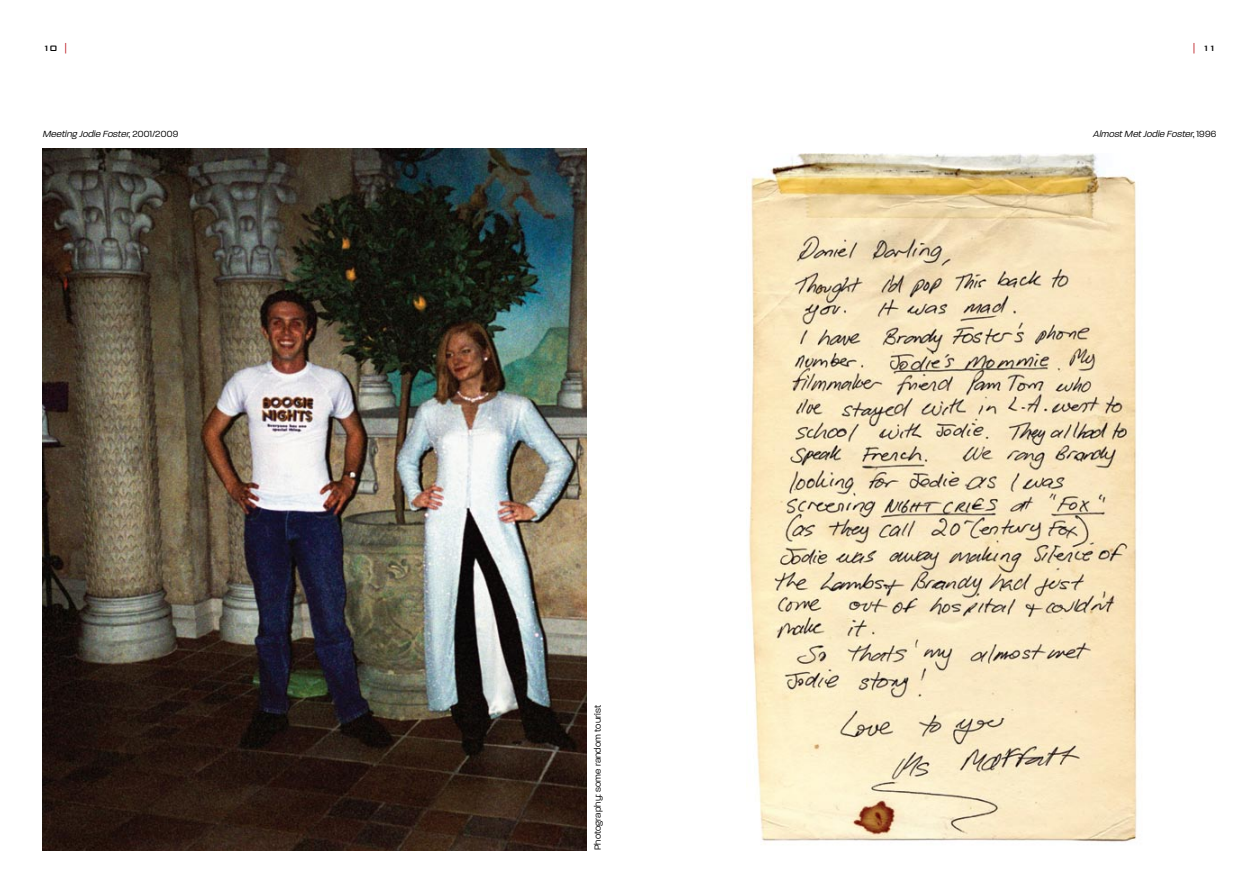
<style>
.page{position:relative;width:1259px;height:893px;background:#fff}
.page>*{position:absolute;margin:0;border:0;box-sizing:border-box;transform-origin:0 0}
.t1{font:italic 300 12px "Paralucent";color:#000}
.t2{font:300 12px "Paralucent";letter-spacing:.01em;color:#000}
.t3{font:500 10.5px "Bank Gothic";color:#000}
.s1{color:#ba131a}
.s2{font-style:normal}
</style>
<div class="page">
<img style="left:749px;top:154px;width:388px;height:690px">
<img style="left:43px;top:149px;width:544px;height:701px">
<p class="t3" style="left:43px;top:40px;width:27px">10 <span class="s1">|</span></p>
<p class="t3" style="left:1191px;top:40px;width:27px"><span class="s1">|</span> 11</p>
<p class="t1" style="left:43px;top:128px;width:137px">Meeting Jodie Foster<span class="s2">, 2 0 0 1 / 2 0 0 9</span></p>
<p class="t1" style="left:1093px;top:128px;width:125px">AlmostMetJodie Foster<span class="s2">, 1 9 9 6</span></p>
<p class="t2" style="left:591px;top:850px;width:147px;rotate:-90deg">Photography: some random tourist</p>
</div>
